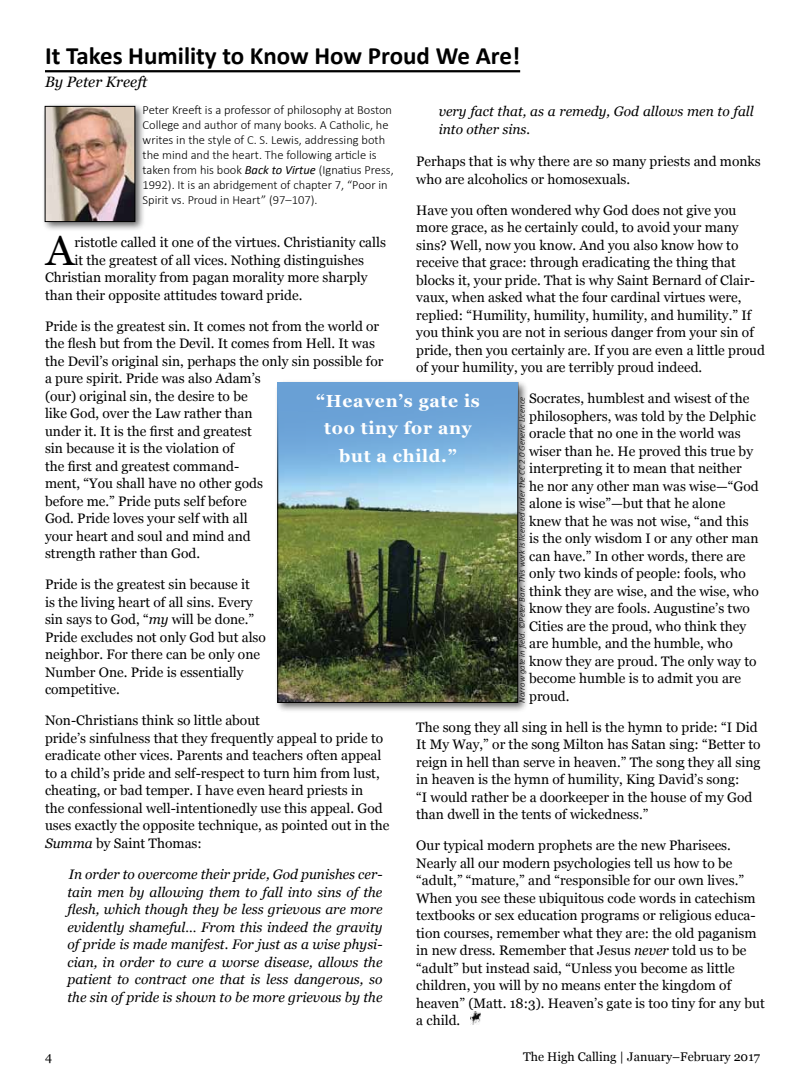
<style>
.page{position:relative;width:810px;height:1080px;background:#fff}
.page>*{position:absolute;margin:0;border:0;box-sizing:border-box;transform-origin:0 0}
.t1{font:42.5px "Georgia";color:#000}
.t2{font:700 25px "Calibri";color:#000}
.t3{font:700 17.5px/27.5px "Georgia";letter-spacing:.04em;color:#fff;text-align:center}
.t4{font:italic 15px "Georgia";color:#000}
.t5{font:13.75px/17.5px "Georgia";color:#000}
.t6{font:italic 13.75px/17.5px "Georgia";color:#000;text-align:justify}
.t7{font:300 12.5px/15px "Calibri";color:#000}
.t8{font:12.5px "Georgia";color:#000}
.t9{font:italic 300 8.75px "Calibri";color:#000}
.s1{font-weight:400;font-style:italic}
.s2{font-style:italic}
</style>
<div class="page">
<hr style="left:45px;top:70px;width:475px;height:2px;background:#000">
<svg style="left:470px;top:1012px;width:11px;height:12px"></svg>
<div style="left:275px;top:379px;width:254px;height:334px;background:#000;opacity:.6"></div>
<img style="left:280px;top:486px;width:236px;height:215px">
<svg style="left:278px;top:382px;width:240px;height:104px;background:#79afdd"></svg>
<div style="left:42px;top:103px;width:104px;height:129px;background:#000;opacity:.6"></div>
<img style="left:47px;top:108px;width:86px;height:112px">
<div style="left:45px;top:106px;width:90px;height:116px;border:1px solid #000"></div>
<h2 class="t2" style="left:45px;top:40px;width:477px">It Takes Humility to Know How Proud We Are!</h2>
<p class="t4" style="left:45px;top:74px;width:104px">By Peter Kreeft</p>
<p class="t7" style="left:143px;top:102px;width:253px">Peter Kreeft is a professor of philosophy at Boston College and author of many books. A Catholic, he writes in the style of C. S. Lewis, addressing both the mind and the heart. The following article is taken from his book <span class="s1">Back to Virtue</span> (Ignatius Press, 1992). It is an abridgement of chapter 7, “Poor in Spirit vs. Proud in Heart” (97–107).</p>
<h1 class="t1" style="left:46px;top:226px;width:30px">A</h1>
<p class="t5" style="left:74px;top:234px;width:313px">ristotle called it one of the virtues. Christianity calls</p>
<p class="t6" style="left:439px;top:103px;width:316px">very fact that, as a remedy, God allows men to fall into other sins.</p>
<p class="t5" style="left:416px;top:153px;width:346px">Perhaps that is why there are so many priests and monks who are alcoholics or homosexuals.</p>
<p class="t5" style="left:416px;top:201px;width:350px">Have you often wondered why God does not give you more grace, as he certainly could, to avoid your many sins? Well, now you know. And you also know how to receive that grace: through eradicating the thing that blocks it, your pride. That is why Saint Bernard of Clair&shy;vaux, when asked what the four cardinal virtues were, replied: “Humility, humility, humility, and humility.” If you think you are not in serious danger from your sin of pride, then you certainly are. If you are even a little proud of your humility, you are terribly proud indeed.</p>
<p class="t5" style="left:529px;top:390px;width:231px">Socrates, humblest and wisest of the philosophers, was told by the Delphic oracle that no one in the world was wiser than he. He proved this true by interpreting it to mean that neither he nor any other man was wise—“God alone is wise”—but that he alone knew that he was not wise, “and this is the only wisdom I or any other man can have.” In other words, there are only two kinds of people: fools, who think they are wise, and the wise, who know they are fools. Augustine’s two Cities are the proud, who think they are humble, and the humble, who know they are proud. The only way to become humble is to admit you are proud.</p>
<p class="t5" style="left:416px;top:718px;width:346px">The song they all sing in hell is the hymn to pride: “I Did It My Way,” or the song Milton has Satan sing: “Better to reign in hell than serve in heaven.” The song they all sing in heaven is the hymn of humility, King David’s song:<br>“I would rather be a doorkeeper in the house of my God than dwell in the tents of wickedness.”</p>
<p class="t5" style="left:416px;top:837px;width:350px">Our typical modern prophets are the new Pharisees.<br>Nearly all our modern psychologies tell us how to be “adult,” “mature,” and “responsible for our own lives.” When you see these ubiquitous code words in catechism textbooks or sex education programs or religious educa&shy;tion courses, remember what they are: the old paganism in new dress. Remember that Jesus <span class="s2">never</span> told us to be “adult” but instead said, “Unless you become as little children, you will by no means enter the kingdom of heaven” (Matt. 18:3). Heaven’s gate is too tiny for any but a child.</p>
<p class="t5" style="left:74px;top:251px;width:291px">it the greatest of all vices. Nothing distinguishes</p>
<p class="t5" style="left:45px;top:269px;width:324px">Christian morality from pagan morality more sharply</p>
<p class="t5" style="left:45px;top:286px;width:259px">than their opposite attitudes toward pride.</p>
<p class="t5" style="left:45px;top:317px;width:340px">Pride is the greatest sin. It comes not from the world or the flesh but from the Devil. It comes from Hell. It was the Devil’s original sin, perhaps the only sin possible for a pure spirit. Pride was also Adam’s<br>(our) original sin, the desire to be<br>like God, over the Law rather than<br>under it. It is the first and greatest<br>sin because it is the violation of<br>the first and greatest command-<br>ment, “You shall have no other gods<br>before me.” Pride puts self before<br>God. Pride loves your self with all<br>your heart and soul and mind and<br>strength rather than God.</p>
<p class="t5" style="left:45px;top:576px;width:222px">Pride is the greatest sin because it<br>is the living heart of all sins. Every sin says to God, “<span class="s2">my</span> will be done.”<br>Pride excludes not only God but also neighbor. For there can be only one<br>Number One. Pride is essentially competitive.</p>
<p class="t5" style="left:45px;top:712px;width:346px">Non-Christians think so little about<br>pride’s sinfulness that they frequently appeal to pride to eradicate other vices. Parents and teachers often appeal to a child’s pride and self-respect to turn him from lust, cheating, or bad temper. I have even heard priests in<br>the confessional well-intentionedly use this appeal. God uses exactly the opposite technique, as pointed out in the <span class="s2">Summa</span> by Saint Thomas:</p>
<p class="t6" style="left:67px;top:865px;width:317px">In order to overcome their pride, God punishes cer&shy;tain men by allowing them to fall into sins of the flesh, which though they be less grievous are more evidently shameful… From this indeed the gravity of pride is made manifest. For just as a wise physi&shy;cian, in order to cure a worse disease, allows the patient to contract one that is less dangerous, so the sin of pride is shown to be more grievous by the</p>
<p class="t3" style="left:316px;top:387px;width:165px">“Heaven’s gate is too tiny for any but a child.”</p>
<p class="t9" style="left:516px;top:703px;width:307px;rotate:-90deg">Narrow gate in field. ©Peter Barr. This work is licensed under the CC 2.0 Generic Licence</p>
<p class="t8" style="left:45px;top:1050px;width:9px">4</p>
<p class="t8" style="left:523px;top:1050px;width:238px">The High Calling | January–February 2017</p>
</div>
